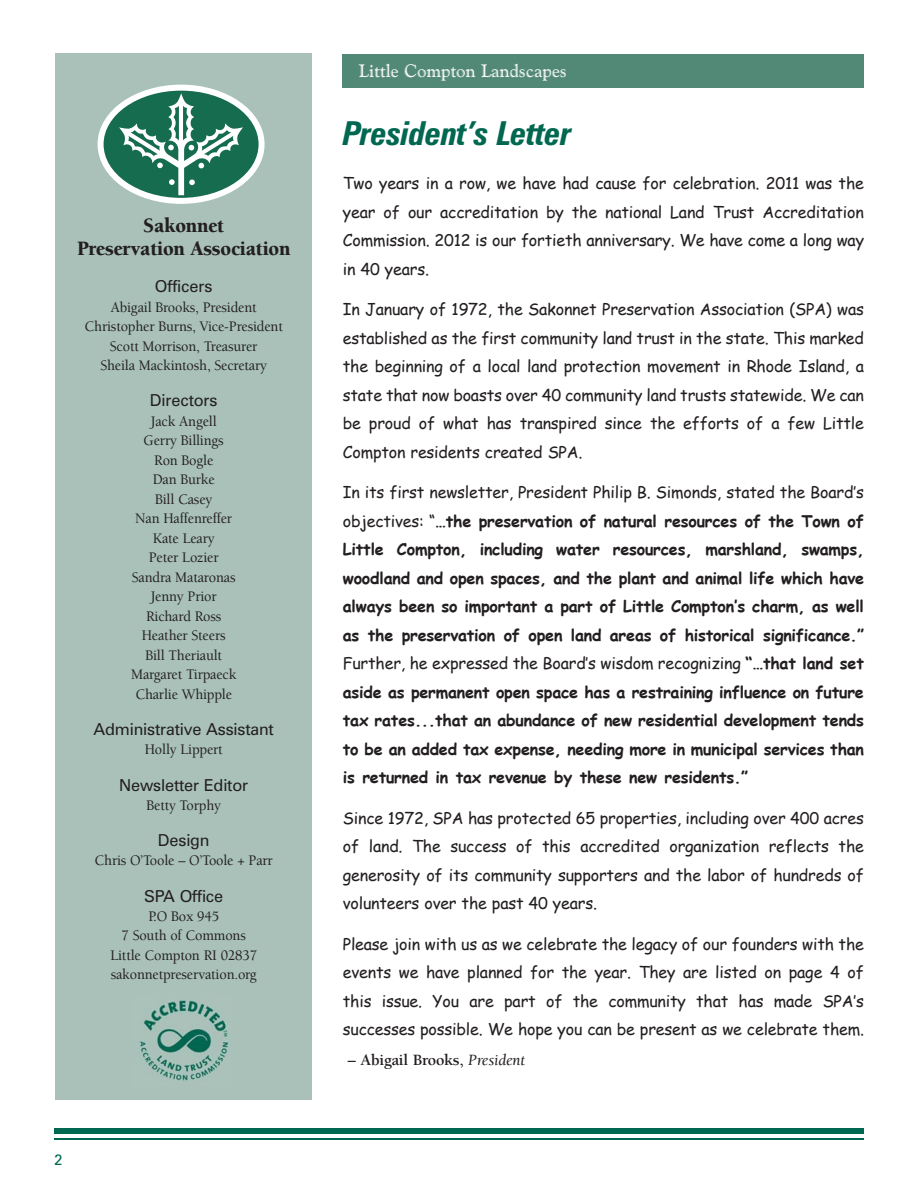
<style>
.page{position:relative;width:918px;height:1188px;background:#fff}
.page>*{position:absolute;margin:0;border:0;box-sizing:border-box;transform-origin:0 0}
.t1{font:italic 700 condensed 33px "Zurich BT";letter-spacing:-.015em;color:#006750}
.t2{font:900 21px/22.5px "Berkeley";letter-spacing:-.01em;color:#231f20;text-align:center;scale:.95 1}
.t3{font:18px "Goudy Handtooled BT";color:#fff}
.t4{font:16.5px "Zurich BT";letter-spacing:-.01em;color:#231f20}
.t5{font:16.2px/28.5px "Comic Sans MS";letter-spacing:-.01em;color:#231f20;text-align:justify}
.t6{font:700 16.2px/28.5px "Comic Sans MS";letter-spacing:-.01em;color:#231f20;text-align:justify}
.t7{font:700 16.2px "Berkeley";letter-spacing:-.01em;color:#231f20}
.t8{font:500 15px/19.5px "Berkeley";letter-spacing:-.01em;color:#231f20;text-align:center;scale:.95 1}
.t9{font:15px "Zurich BT";color:#006750}
.s1{font-weight:400}
.s2{font-weight:400;font-style:italic}
</style>
<div class="page">
<div style="left:56px;top:54px;width:256px;height:1046px;background:#a9c1b9"></div>
<svg style="left:101px;top:88px;width:161px;height:113px;background:#468b73"></svg>
<div style="left:98px;top:85px;width:167px;height:119px;border:6px solid #fff;border-radius:50%"></div>
<svg style="left:119px;top:93px;width:124px;height:102px;background:#55947e"></svg>
<div style="left:54px;top:1128px;width:810px;height:6px;background:#006750"></div>
<hr style="left:54px;top:1138px;width:810px;height:2px;background:#006750">
<div style="left:343px;top:54px;width:521px;height:34px;background:#518876"></div>
<img style="left:140px;top:1000px;width:89px;height:81px">
<p class="t2" style="left:77px;top:215px;width:226px">Sakonnet<br>Preservation Association</p>
<p class="t4" style="left:155px;top:276px;width:59px">Officers</p>
<p class="t8" style="left:85px;top:297px;width:210px">Abigail Brooks, President<br>Christopher Burns, Vice-President<br>Scott Morrison, Treasurer<br>Sheila Mackintosh, Secretary</p>
<p class="t4" style="left:150px;top:391px;width:69px">Directors</p>
<p class="t8" style="left:131px;top:412px;width:113px">Jack Angell<br>Gerry Billings<br>Ron Bogle<br>Dan Burke<br>Bill Casey<br>Nan Haffenreffer<br>Kate Leary<br>Peter Lozier<br>Sandra Mataronas<br>Jenny Prior<br>Richard Ross<br>Heather Steers<br>Bill Theriault<br>Margaret Tirpaeck<br>Charlie Whipple</p>
<p class="t4" style="left:94px;top:719px;width:182px">Administrative Assistant</p>
<p class="t8" style="left:145px;top:740px;width:83px">Holly Lippert</p>
<p class="t4" style="left:119px;top:775px;width:130px">Newsletter Editor</p>
<p class="t8" style="left:147px;top:796px;width:80px">Betty Torphy</p>
<p class="t4" style="left:158px;top:830px;width:53px">Design</p>
<p class="t8" style="left:95px;top:851px;width:189px">Chris O’Toole – O’Toole + Parr</p>
<p class="t4" style="left:144px;top:886px;width:81px">SPA Office</p>
<p class="t8" style="left:110px;top:907px;width:156px">P.O Box 945<br>7 South of Commons<br>Little Compton RI 02837 sakonnetpreservation.org</p>
<p class="t9" style="left:54px;top:1151px;width:10px">2</p>
<p class="t3" style="left:359px;top:60px;width:209px">Little Compton Landscapes</p>
<h1 class="t1" style="left:343px;top:113px;width:230px">President’s Letter</h1>
<p class="t5" style="left:343px;top:168px;width:523px">Two years in a row, we have had cause for celebration. 2011 was the year of our accreditation by the national Land Trust Accreditation Commission. 2012 is our fortieth anniversary. We have come a long way in 40 years.</p>
<p class="t5" style="left:343px;top:294px;width:523px">In January of 1972, the Sakonnet Preservation Association (SPA) was established as the first community land trust in the state. This marked the beginning of a local land protection movement in Rhode Island, a state that now boasts over 40 community land trusts statewide. We can be proud of what has transpired since the efforts of a few Little Compton residents created SPA.</p>
<p class="t6" style="left:343px;top:477px;width:523px"><span class="s1">In its first newsletter, President Philip B. Simonds, stated the Board’s objectives: “</span>…the preservation of natural resources of the Town of Little Compton, including water resources, marshland, swamps, woodland and open spaces, and the plant and animal life which have always been so important a part of Little Compton’s charm, as well as the preservation of open land areas of historical significance.” <span class="s1">Further, he expressed the Board’s wisdom recognizing</span> “…that land set aside as permanent open space has a restraining influence on future tax rates...that an abundance of new residential development tends to be an added tax expense, needing more in municipal services than is returned in tax revenue by these new residents.”</p>
<p class="t5" style="left:343px;top:803px;width:523px">Since 1972, SPA has protected 65 properties, including over 400 acres of land. The success of this accredited organization reflects the generosity of its community supporters and the labor of hundreds of volunteers over the past 40 years.</p>
<p class="t5" style="left:343px;top:929px;width:523px">Please join with us as we celebrate the legacy of our founders with the events we have planned for the year. They are listed on page 4 of this issue. You are part of the community that has made SPA’s successes possible. We hope you can be present as we celebrate them.</p>
<p class="t7" style="left:348px;top:1051px;width:179px">– Abigail Brooks, <span class="s2">President</span></p>
</div>
